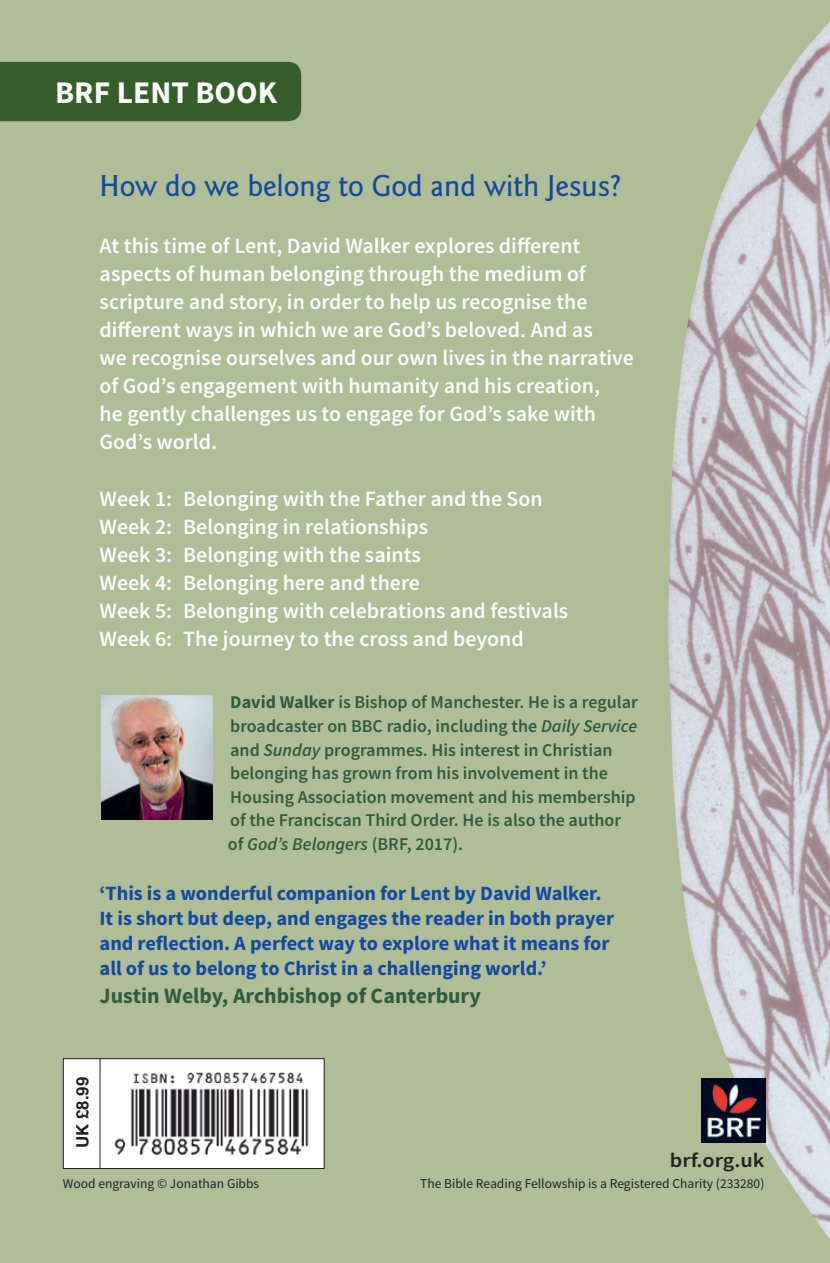
<style>
.page{position:relative;width:830px;height:1263px;background:#fff}
.page>*{position:absolute;margin:0;border:0;box-sizing:border-box;transform-origin:0 0}
.text0{font:500 31.5px "Goudy Sans Std";color:#13499f}
.t1{font:700 31.5px "Source Sans Pro";color:#fff}
.text0c{font:600 21.82px/28.1px "Source Sans Pro";color:#fff}
.text0-2{font:600 21.82px "Source Sans Pro";color:#fff}
.commendation_ref{font:700 21.82px "Source Sans Pro";color:#305b3e}
.commendation0c{font:700 20.25px/24.8px "Source Sans Pro";letter-spacing:-.005em;color:#13499f}
.website_BRF{font:600 20.25px "Source Sans Pro";color:#231f20;scale:1.1 1}
.text0-3{font:600 18px/23.6px "Source Sans Pro";color:#305b3e}
.Price{font:700 16.88px "Helvetica";color:#231f20}
.Registered_Charity{font:13.5px "Source Sans Pro";color:#231f20}
.copyright{font:13.5px "Source Sans Pro";color:#231f20}
.s1{font-weight:700}
.s2{font-style:italic}
</style>
<div class="page">
<div style="left:0;top:0;width:829px;height:1263px;background:#afbe97"></div>
<img style="left:668px;top:23px;width:161px;height:1215px">
<div style="left:63px;top:1059px;width:261px;height:109px;background:#fff"></div>
<div style="left:63px;top:1058px;width:261px;height:111px;border:1px solid #231f20"></div>
<img style="left:114px;top:1072px;width:195px;height:82px">
<hr style="left:99px;top:1058px;width:1px;height:110px;background:#231f20">
<img style="left:701px;top:1079px;width:63px;height:63px">
<hr style="left:829px;top:1167px;width:1px;height:96px;background:#00091f">
<div style="left:0;top:62px;width:301px;height:59px;background:#375d2a"></div>
<img style="left:101px;top:695px;width:111px;height:125px">
<p class="t1" style="left:55px;top:73px;width:223px">BRF LENT BOOK</p>
<p class="text0" style="left:99px;top:168px;width:522px">How do we belong to God and with Jesus?</p>
<p class="text0c" style="left:99px;top:232px;width:535px">At this time of Lent, David Walker explores different aspects of human belonging through the medium of scripture and story, in order to help us recognise the different ways in which we are God’s beloved. And as<br>we recognise ourselves and our own lives in the narrative of God’s engagement with humanity and his creation,<br>he gently challenges us to engage for God’s sake with God’s world.</p>
<p class="text0c" style="left:99px;top:485px;width:444px">Week 1: Belonging with the Father and the Son</p>
<p class="text0-2" style="left:99px;top:513px;width:330px">Week 2: Belonging in relationships</p>
<p class="text0-2" style="left:99px;top:541px;width:323px">Week 3: Belonging with the saints</p>
<p class="text0-2" style="left:99px;top:569px;width:322px">Week 4: Belonging here and there</p>
<p class="text0-2" style="left:99px;top:597px;width:470px">Week 5: Belonging with celebrations and festivals</p>
<p class="text0-2" style="left:99px;top:625px;width:425px">Week 6: The journey to the cross and beyond</p>
<p class="text0-3" style="left:228px;top:691px;width:411px"><span class="s1">David Walker</span> is Bishop of Manchester. He is a regular broadcaster on BBC radio, including the <span class="s2">Daily Service </span>and <span class="s2">Sunday</span> programmes. His interest in Christian belonging has grown from his involvement in the Housing Association movement and his membership of the Franciscan Third Order. He is also the author of <span class="s2">God’s Belongers</span> (BRF, 2017).</p>
<p class="commendation0c" style="left:99px;top:882px;width:516px">‘This is a wonderful companion for Lent by David Walker.<br>It is short but deep, and engages the reader in both prayer and reflection. A perfect way to explore what it means for all of us to belong to Christ in a challenging world.’</p>
<p class="commendation_ref" style="left:99px;top:981px;width:382px">Justin Welby, Archbishop of Canterbury</p>
<p class="Price" style="left:69px;top:1148px;width:73px;rotate:-90deg">UK £8.99</p>
<p class="website_BRF" style="left:669px;top:1147px;width:88px">brf.org.uk</p>
<p class="copyright" style="left:63px;top:1175px;width:198px">Wood engraving © Jonathan Gibbs</p>
<p class="Registered_Charity" style="left:420px;top:1175px;width:346px">The Bible Reading Fellowship is a Registered Charity (233280)</p>
</div>
